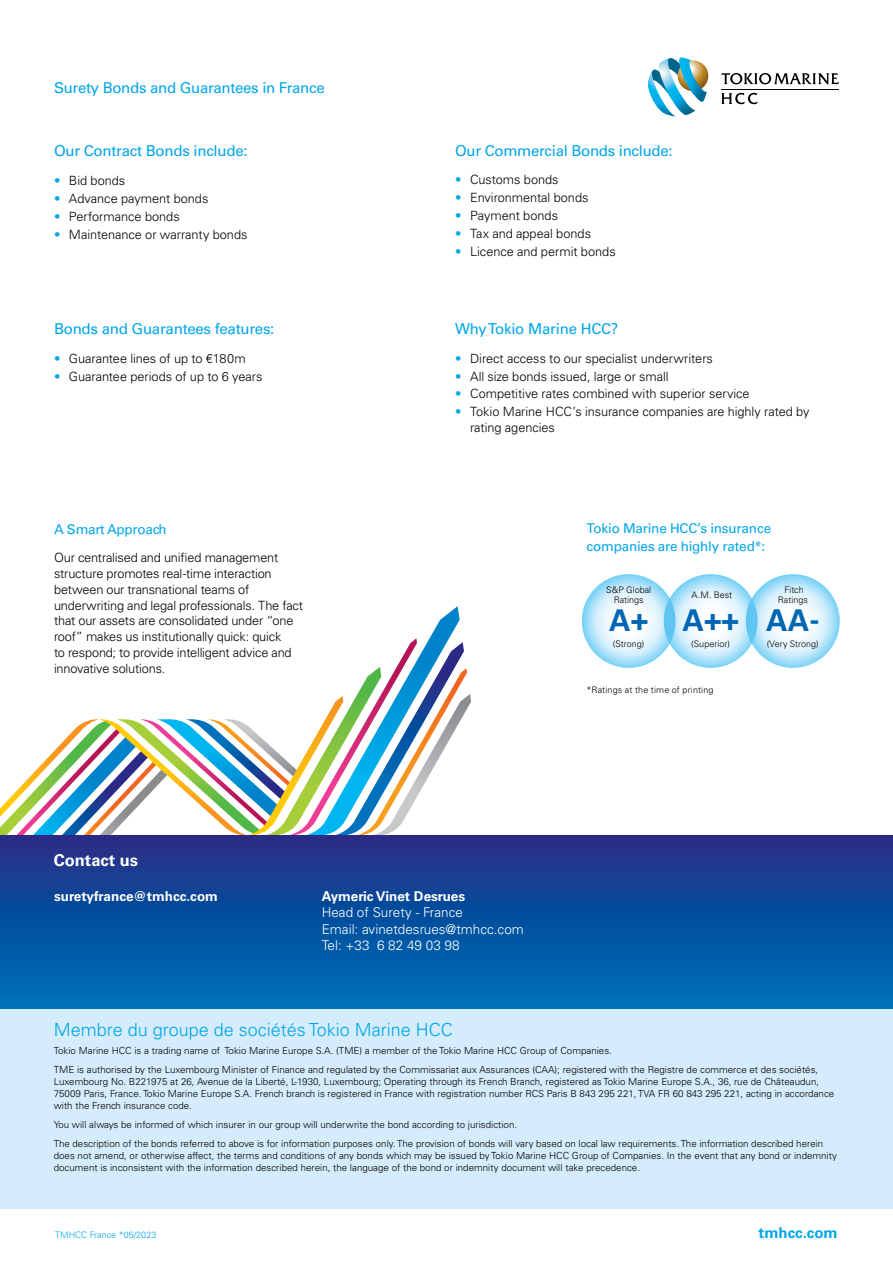
<style>
.page{position:relative;width:893px;height:1263px;background:#fff}
.page>*{position:absolute;margin:0;border:0;box-sizing:border-box;transform-origin:0 0}
.t1{font:700 30px "Univers LT Std";color:#0066b3}
.t2{font:300 18px "Univers LT Std";color:#00a6e9}
.t3{font:700 16.5px "Univers LT Std";color:#fff}
.t4{font:15px "Univers LT Std";letter-spacing:-.02em;color:#00a6e9}
.t5{font:700 15px "Univers LT Std";color:#00a6e9}
.t6{font:13.5px/18px "Univers LT Std";letter-spacing:-.02em;color:#00a6e9}
.t7{font:300 13.5px/16.5px "Univers LT Std";color:#fff}
.t8{font:700 13.5px "Univers LT Std";color:#fff}
.t9{font:300 12.75px/15.8px "Univers LT Std";letter-spacing:-.005em;color:#000}
.t10{font:300 9.75px/12px "Univers LT Std";color:#000}
.t11{font:300 9px/10.5px "Univers LT Std";color:#000;text-align:center}
.t12{font:300 9px "Univers LT Std";color:#00a6e9}
.s1{color:#00a6e9}
</style>
<div class="page">
<svg style="left:0;top:606px;width:471px;height:229px"></svg>
<div style="left:0;top:983px;width:893px;height:226px;background:#d4ecfb"></div>
<svg style="left:0;top:835px;width:893px;height:173px;background:#0b4f9e"></svg>
<hr style="left:721px;top:89px;width:118px;height:1px;background:#000">
<svg style="left:721px;top:73px;width:118px;height:12px"></svg>
<svg style="left:721px;top:93px;width:37px;height:11px"></svg>
<svg style="left:648px;top:57px;width:61px;height:59px"></svg>
<svg style="left:582px;top:574px;width:93px;height:94px"></svg>
<svg style="left:664px;top:574px;width:94px;height:94px"></svg>
<svg style="left:746px;top:574px;width:94px;height:94px"></svg>
<div style="left:664px;top:598px;width:11px;height:46px;background:#5fc5f1;border-radius:50%"></div>
<svg style="left:746px;top:598px;width:12px;height:46px"></svg>
<h3 class="t4" style="left:54px;top:79px;width:272px">Surety Bonds and Guarantees in France</h3>
<h3 class="t4" style="left:54px;top:141px;width:195px">Our Contract Bonds include:</h3>
<h3 class="t9" style="left:54px;top:173px;width:73px"><span class="s1">•</span> Bid bonds</h3>
<h3 class="t9" style="left:54px;top:190px;width:156px"><span class="s1">•</span> Advance payment bonds</h3>
<h3 class="t9" style="left:54px;top:208px;width:127px"><span class="s1">•</span> Performance bonds</h3>
<h3 class="t9" style="left:54px;top:226px;width:195px"><span class="s1">•</span> Maintenance or warranty bonds</h3>
<h3 class="t4" style="left:54px;top:320px;width:222px">Bonds and Guarantees features:</h3>
<h3 class="t9" style="left:54px;top:350px;width:193px"><span class="s1">•</span> Guarantee lines of up to €180m</h3>
<h3 class="t9" style="left:54px;top:368px;width:210px"><span class="s1">•</span> Guarantee periods of up to 6 years</h3>
<h3 class="t6" style="left:54px;top:520px;width:114px">A Smart Approach</h3>
<p class="t9" style="left:54px;top:550px;width:251px">Our centralised and unified management structure promotes real-time interaction between our transnational teams of underwriting and legal professionals. The fact that our assets are consolidated under “one roof” makes us institutionally quick: quick<br>to respond; to provide intelligent advice and innovative solutions.</p>
<h3 class="t3" style="left:54px;top:850px;width:86px">Contact us</h3>
<h3 class="t4" style="left:455px;top:141px;width:219px">Our Commercial Bonds include:</h3>
<h3 class="t9" style="left:455px;top:172px;width:105px"><span class="s1">•</span> Customs bonds</h3>
<h3 class="t9" style="left:455px;top:190px;width:135px"><span class="s1">•</span> Environmental bonds</h3>
<h3 class="t9" style="left:455px;top:208px;width:104px"><span class="s1">•</span> Payment bonds</h3>
<h3 class="t9" style="left:455px;top:225px;width:137px"><span class="s1">•</span> Tax and appeal bonds</h3>
<h3 class="t9" style="left:455px;top:243px;width:162px"><span class="s1">•</span> Licence and permit bonds</h3>
<h3 class="t4" style="left:455px;top:320px;width:165px">Why Tokio Marine HCC?</h3>
<h3 class="t9" style="left:455px;top:350px;width:259px"><span class="s1">•</span> Direct access to our specialist underwriters</h3>
<h3 class="t9" style="left:455px;top:368px;width:215px"><span class="s1">•</span> All size bonds issued, large or small</h3>
<h3 class="t9" style="left:455px;top:386px;width:296px"><span class="s1">•</span> Competitive rates combined with superior service</h3>
<h3 class="t9" style="left:470px;top:404px;width:341px;text-indent:-15px"><span class="s1">•</span> Tokio Marine HCC’s insurance companies are highly rated by rating agencies</h3>
<h3 class="t6" style="left:586px;top:519px;width:186px">Tokio Marine HCC’s insurance companies are highly rated*:</h3>
<p class="t11" style="left:692px;top:590px;width:42px">A.M. Best</p>
<p class="t11" style="left:778px;top:584px;width:31px">Fitch<br>Ratings</p>
<p class="t11" style="left:606px;top:584px;width:47px">S&amp;P Global<br>Ratings</p>
<h1 class="t1" style="left:609px;top:602px;width:41px">A+</h1>
<p class="t11" style="left:613px;top:638px;width:33px">(Strong)</p>
<p class="t11" style="left:691px;top:638px;width:40px">(Superior)</p>
<p class="t11" style="left:767px;top:638px;width:53px">(Very Strong)</p>
<h1 class="t1" style="left:682px;top:602px;width:139px">A++ AA-</h1>
<p class="t11" style="left:586px;top:685px;width:129px">*Ratings at the time of printing</p>
<h3 class="t8" style="left:54px;top:888px;width:165px">suretyfrance@tmhcc.com</h3>
<h3 class="t8" style="left:322px;top:888px;width:145px">Aymeric Vinet Desrues</h3>
<h3 class="t7" style="left:322px;top:904px;width:204px">Head of Surety - France<br>Email: avinetdesrues@tmhcc.com<br>Tel: +33 6 82 49 03 98</h3>
<h2 class="t2" style="left:54px;top:1018px;width:400px">Membre du groupe de sociétés Tokio Marine HCC</h2>
<p class="t10" style="left:54px;top:1042px;width:766px;line-height:18.8px">Tokio Marine HCC is a trading name of Tokio Marine Europe S.A. (TME) a member of the Tokio Marine HCC Group of Companies.<br>TME is authorised by the Luxembourg Minister of Finance and regulated by the Commissariat aux Assurances (CAA); registered with the Registre de commerce et des sociétés,</p>
<p class="t10" style="left:54px;top:1076px;width:782px">Luxembourg No. B221975 at 26, Avenue de la Liberté, L-1930, Luxembourg; Operating through its French Branch, registered as Tokio Marine Europe S.A., 36, rue de Châteaudun,<br>75009 Paris, France. Tokio Marine Europe S.A. French branch is registered in France with registration number RCS Paris B 843 295 221, TVA FR 60 843 295 221, acting in accordance with the French insurance code.</p>
<p class="t10" style="left:54px;top:1115px;width:771px;line-height:18.8px">You will always be informed of which insurer in our group will underwrite the bond according to jurisdiction.<br>The description of the bonds referred to above is for information purposes only. The provision of bonds will vary based on local law requirements. The information described herein</p>
<p class="t10" style="left:54px;top:1149px;width:785px">does not amend, or otherwise affect, the terms and conditions of any bonds which may be issued by Tokio Marine HCC Group of Companies. In the event that any bond or indemnity document is inconsistent with the information described herein, the language of the bond or indemnity document will take precedence.</p>
<p class="t12" style="left:55px;top:1230px;width:103px">TMHCC France *05/2023</p>
<h3 class="t5" style="left:758px;top:1224px;width:81px">tmhcc.com</h3>
</div>
